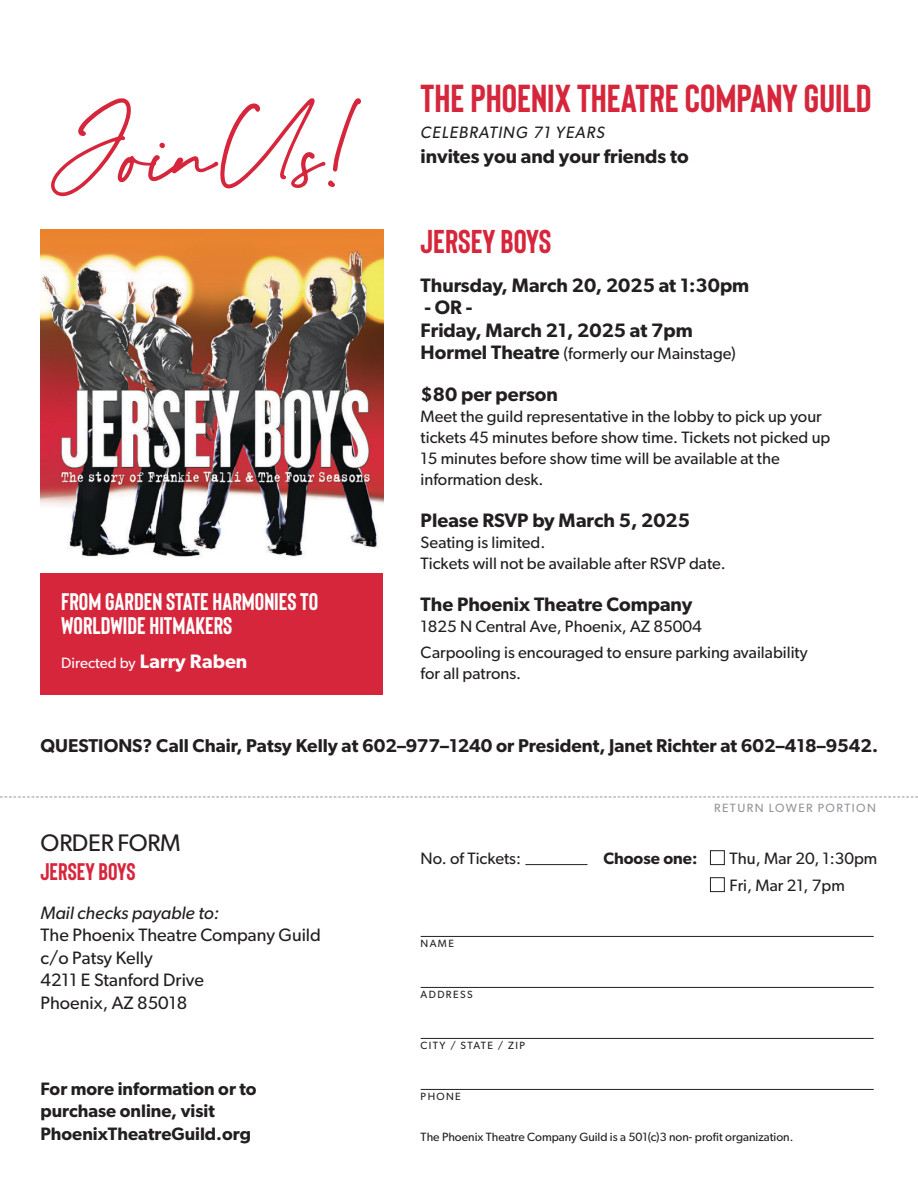
<style>
.page{position:relative;width:918px;height:1188px;background:#fff}
.page>*{position:absolute;margin:0;border:0;box-sizing:border-box;transform-origin:0 0}
.t1{font:155.85px "Gloved";letter-spacing:-.02em;color:#d6263c}
.t2{font:700 39px "Bison";color:#d6263c}
.t3{font:700 33px "Bison";color:#d6263c}
.t4{font:700 24px "Bison";color:#fff}
.t5{font:700 24px "Bison";color:#d6263c}
.t6{font:24px "Gibson";letter-spacing:-.01em;color:#231f20}
.t7{font:600 19.5px "Gibson";color:#231f20}
.t8{font:600 19.5px "Gibson";color:#fff}
.t9{font:600 18.6px "Gibson";color:#231f20}
.t10{font:18px "Gibson";color:#231f20}
.t11{font:600 18px "Gibson";color:#231f20}
.t12{font:italic 18px "Gibson";color:#231f20}
.t13{font:16.5px "Gibson";color:#231f20}
.t14{font:italic 16.5px "Gibson";letter-spacing:.06em;color:#231f20}
.t15{font:600 16.5px "Gibson";color:#231f20}
.t16{font:15px "Gibson";color:#fff}
.t17{font:12px "Gibson";color:#231f20}
.t18{font:12px "Gibson";letter-spacing:.12em;color:#939598}
.t19{font:10.5px "Gibson";letter-spacing:.13em;color:#231f20}
</style>
<div class="page">
<svg style="left:0;top:797px;width:918px;height:1px"></svg>
<hr style="left:421px;top:936px;width:453px;height:1px;background:#231f20">
<hr style="left:421px;top:987px;width:453px;height:1px;background:#231f20">
<hr style="left:421px;top:1038px;width:453px;height:1px;background:#231f20">
<hr style="left:421px;top:1089px;width:453px;height:1px;background:#231f20">
<div style="left:40px;top:572px;width:343px;height:123px;background:#d6263c"></div>
<hr style="left:525px;top:864px;width:63px;height:1px;background:#231f20">
<img style="left:40px;top:230px;width:343px;height:328px">
<div style="left:710px;top:850px;width:15px;height:15px;border:1px solid #231f20"></div>
<div style="left:710px;top:877px;width:15px;height:15px;border:1px solid #231f20"></div>
<p class="t1" style="left:43px;top:81px;width:327px">JoinUs!</p>
<p class="t4" style="left:61px;top:591px;width:259px">FROM GARDEN STATE HARMONIES TO</p>
<p class="t4" style="left:61px;top:615px;width:173px">WORLDWIDE HITMAKERS</p>
<p class="t16" style="left:61px;top:656px;width:76px">Directed by</p>
<p class="t8" style="left:140px;top:653px;width:109px">Larry Raben</p>
<p class="t2" style="left:421px;top:81px;width:452px">THE PHOENIX THEATRE COMPANY GUILD</p>
<p class="t14" style="left:421px;top:124px;width:186px">CELEBRATING 71 YEARS</p>
<p class="t7" style="left:421px;top:148px;width:270px">invites you and your friends to</p>
<p class="t3" style="left:421px;top:227px;width:132px">JERSEY BOYS</p>
<p class="t7" style="left:421px;top:276px;width:330px">Thursday, March 20, 2025 at 1:30pm</p>
<p class="t7" style="left:425px;top:299px;width:49px">- OR -</p>
<p class="t7" style="left:421px;top:321px;width:274px">Friday, March 21, 2025 at 7pm</p>
<p class="t7" style="left:421px;top:344px;width:141px">Hormel Theatre</p>
<p class="t13" style="left:564px;top:346px;width:174px">(formerly our Mainstage)</p>
<p class="t7" style="left:421px;top:386px;width:139px">$80 per person</p>
<p class="t13" style="left:421px;top:409px;width:403px">Meet the guild representative in the lobby to pick up your</p>
<p class="t13" style="left:421px;top:430px;width:411px">tickets 45 minutes before show time. Tickets not picked up</p>
<p class="t13" style="left:421px;top:451px;width:361px">15 minutes before show time will be available at the</p>
<p class="t13" style="left:421px;top:472px;width:124px">information desk.</p>
<p class="t7" style="left:421px;top:512px;width:271px">Please RSVP by March 5, 2025</p>
<p class="t13" style="left:421px;top:535px;width:126px">Seating is limited.</p>
<p class="t13" style="left:421px;top:556px;width:307px">Tickets will not be available after RSVP date.</p>
<p class="t7" style="left:421px;top:596px;width:273px">The Phoenix Theatre Company</p>
<p class="t13" style="left:421px;top:619px;width:283px">1825 N Central Ave, Phoenix, AZ 85004</p>
<p class="t13" style="left:421px;top:645px;width:388px">Carpooling is encouraged to ensure parking availability</p>
<p class="t13" style="left:421px;top:666px;width:102px">for all patrons.</p>
<p class="t9" style="left:40px;top:737px;width:839px">QUESTIONS? Call Chair, Patsy Kelly at 602–977–1240 or President, Janet Richter at 602–418–9542.</p>
<p class="t6" style="left:40px;top:832px;width:142px">ORDER FORM</p>
<p class="t5" style="left:40px;top:861px;width:97px">JERSEY BOYS</p>
<p class="t12" style="left:40px;top:905px;width:180px">Mail checks payable to:</p>
<p class="t10" style="left:40px;top:927px;width:282px">The Phoenix Theatre Company Guild</p>
<p class="t10" style="left:40px;top:950px;width:114px">c/o Patsy Kelly</p>
<p class="t10" style="left:40px;top:972px;width:165px">4211 E Stanford Drive</p>
<p class="t10" style="left:40px;top:995px;width:148px">Phoenix, AZ 85018</p>
<p class="t11" style="left:40px;top:1081px;width:218px">For more information or to</p>
<p class="t11" style="left:40px;top:1103px;width:176px">purchase online, visit</p>
<p class="t11" style="left:40px;top:1126px;width:212px">PhoenixTheatreGuild.org</p>
<p class="t18" style="left:714px;top:802px;width:163px">RETURN LOWER PORTION</p>
<p class="t13" style="left:421px;top:850px;width:102px">No. of Tickets:</p>
<p class="t15" style="left:603px;top:850px;width:96px">Choose one:</p>
<p class="t13" style="left:730px;top:850px;width:149px">Thu, Mar 20, 1:30pm</p>
<p class="t13" style="left:730px;top:877px;width:117px">Fri, Mar 21, 7pm</p>
<p class="t19" style="left:421px;top:938px;width:35px">NAME</p>
<p class="t19" style="left:421px;top:989px;width:54px">ADDRESS</p>
<p class="t19" style="left:421px;top:1040px;width:106px">CITY / STATE / ZIP</p>
<p class="t19" style="left:421px;top:1091px;width:42px">PHONE</p>
<p class="t17" style="left:421px;top:1131px;width:374px">The Phoenix Theatre Company Guild is a 501(c)3 non- profit organization.</p>
</div>
